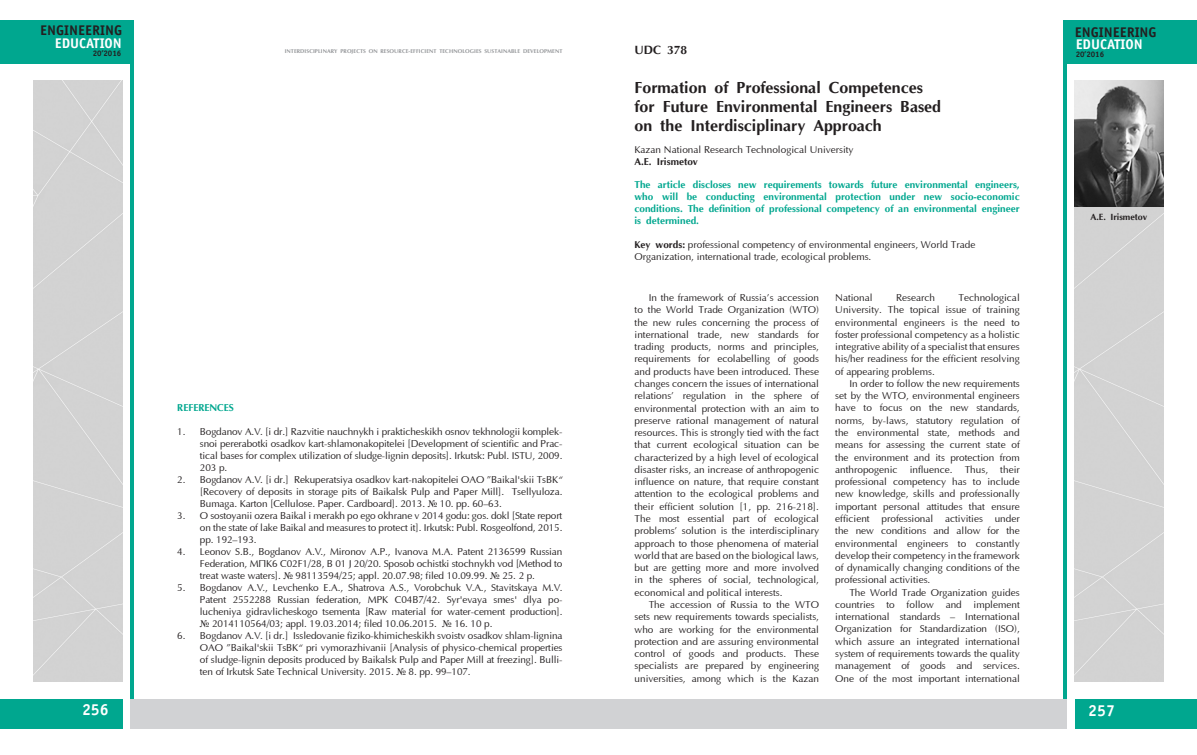
<style>
.page{position:relative;width:1197px;height:755px;background:#fff}
.page>*{position:absolute;margin:0;border:0;box-sizing:border-box;transform-origin:0 0}
.t1{font:700 16px/19.2px "AG Optima";color:#231f20}
.t2{font:700 16px "Officina Sans C";color:#fff}
.t3{font:700 14px "Officina Sans C";color:#231f20}
.t4{font:700 14px "Officina Sans C";color:#fff}
.t5{font:700 12px "AG Optima";color:#231f20}
.t6{font:10px/12.3px "Optima";color:#231f20;text-align:justify}
.t7{font:700 10px/12px "AG Optima";color:#00a78f;text-align:justify}
.t8{font:700 10px "AG Optima";color:#231f20}
.t9{font:700 9px "AG Optima";color:#231f20}
.t10{font:700 8px "Officina Sans C";color:#231f20}
.t11{font:700 5.5px "AG Optima";letter-spacing:.01em;color:#939598}
.s1{font-family:"AG Optima";font-style:italic}
.s2{font-family:"Times New Roman"}
.s3{font-family:"AG Optima";font-weight:700}
</style>
<div class="page">
<div style="left:1063px;top:20px;width:133px;height:43px;background:#00a78f"></div>
<div style="left:1074px;top:698px;width:122px;height:30px;background:#00a78f"></div>
<hr style="left:1063px;top:45px;width:3px;height:653px;background:#00a78f">
<div style="left:1074px;top:80px;width:89px;height:601px;background:#d3d3d3"></div>
<div style="left:0;top:698px;width:122px;height:30px;background:#00a78f"></div>
<div style="left:0;top:20px;width:133px;height:43px;background:#00a78f"></div>
<hr style="left:130px;top:45px;width:3px;height:653px;background:#00a78f">
<div style="left:33px;top:80px;width:89px;height:601px;background:#d3d3d3"></div>
<div style="left:130px;top:698px;width:468px;height:30px;background:#d1d2d4"></div>
<div style="left:598px;top:698px;width:468px;height:30px;background:#d1d2d4"></div>
<img style="left:1074px;top:81px;width:89px;height:125px">
<h2 class="t3" style="left:40px;top:23px;width:83px">ENGINEERING</h2>
<h2 class="t4" style="left:55px;top:35px;width:69px">EDUCATION</h2>
<p class="t10" style="left:93px;top:49px;width:30px">20’2016</p>
<p class="t11" style="left:285px;top:48px;width:279px">INTERDISCIPLINARY PROJECTS ON RESOURCE-EFFICIENT TECHNOLOGIES SUSTAINABLE DEVELOPMENT</p>
<h1 class="t2" style="left:82px;top:700px;width:28px">256</h1>
<p class="t7" style="left:177px;top:401px;width:58px">REFERENCES</p>
<p class="t6" style="left:200px;top:425px;width:364px;line-height:12px;text-indent:-23px">1. Bogdanov A.V. [i dr.] Razvitie nauchnykh i prakticheskikh osnov tekhnologii komplek&shy;snoi pererabotki osadkov kart-shlamonakopitelei [Development of scientific and Prac&shy;tical bases for complex utilization of sludge-lignin deposits]. Irkutsk: Publ. ISTU, 2009.<br>203 p.</p>
<p class="t6" style="left:200px;top:473px;width:364px;line-height:12px;text-indent:-23px">2. Bogdanov A.V. [i dr.] Rekuperatsiya osadkov kart-nakopitelei OAO ”Baikal'skii TsBK<span class="s1">“ </span>[Recovery of deposits in storage pits of Baikalsk Pulp and Paper Mill]. Tsellyuloza.<br>Bumaga. Karton [Cellulose. Paper. Cardboard]. 2013. <span class="s2">№</span> 10. pp. 60–63.</p>
<p class="t6" style="left:200px;top:509px;width:364px;line-height:12px;text-indent:-23px">3. O sostoyanii ozera Baikal i merakh po ego okhrane v 2014 godu: gos. dokl [State report on the state of lake Baikal and measures to protect it]. Irkutsk: Publ. Rosgeolfond, 2015. pp. 192–193.</p>
<p class="t6" style="left:200px;top:545px;width:364px;line-height:12px;text-indent:-23px">4. Leonov S.B., Bogdanov A.V., Mironov A.P., Ivanova M.A. Patent 2136599 Russian Federation, МПК6 C02F1/28, B 01 J 20/20. Sposob ochistki stochnykh vod [Method to treat waste waters]. <span class="s2">№</span> 98113594/25; appl. 20.07.98; filed 10.09.99. <span class="s2">№</span> 25. 2 p.</p>
<p class="t6" style="left:200px;top:581px;width:364px;line-height:12px;text-indent:-23px">5. Bogdanov A.V., Levchenko E.A., Shatrova A.S., Vorobchuk V.A., Stavitskaya M.V.<br>Patent 2552288 Russian federation, MPK C04B7/42. Syr'evaya smes' dlya po&shy;lucheniya gidravlicheskogo tsementa [Raw material for water-cement production]. <span class="s2">№</span> 2014110564/03; appl. 19.03.2014; filed 10.06.2015. <span class="s2">№</span> 16. 10 p.</p>
<p class="t6" style="left:200px;top:629px;width:364px;line-height:12px;text-indent:-23px">6. Bogdanov A.V. [i dr.] Issledovanie fiziko-khimicheskikh svoistv osadkov shlam-lignina OAO ”Baikal'skii TsBK<span class="s1">“</span> pri vymorazhivanii [Analysis of physico-chemical properties of sludge-lignin deposits produced by Baikalsk Pulp and Paper Mill at freezing]. Bulli&shy;ten of Irkutsk Sate Technical University. 2015. <span class="s2">№</span> 8. pp. 99–107.</p>
<p class="t5" style="left:634px;top:43px;width:54px">UDC 378</p>
<h1 class="t1" style="left:634px;top:78px;width:308px">Formation of Professional Competences for Future Environmental Engineers Based on the Interdisciplinary Approach</h1>
<p class="t6" style="left:634px;top:144px;width:220px">Kazan National Research Technological University</p>
<p class="t8" style="left:634px;top:156px;width:65px">A.E. Irismetov</p>
<p class="t7" style="left:634px;top:178px;width:386px">The article discloses new requirements towards future environmental engineers, who will be conducting environmental protection under new socio-economic conditions. The definition of professional competency of an environmental engineer is determined.</p>
<p class="t6" style="left:634px;top:239px;width:342px;line-height:12px"><span class="s3">Key words:</span> professional competency of environmental engineers, World Trade<br>Organization, international trade, ecological problems.</p>
<p class="t6" style="left:634px;top:292px;width:186px;text-indent:14px">In the framework of Russia’s accession to the World Trade Organization (WTO) the new rules concerning the process of international trade, new standards for trading products, norms and principles, requirements for ecolabelling of goods and products have been introduced. These changes concern the issues of international relations’ regulation in the sphere of environmental protection with an aim to preserve rational management of natural resources. This is strongly tied with the fact that current ecological situation can be characterized by a high level of ecological disaster risks, an increase of anthropogenic influence on nature, that require constant attention to the ecological problems and their efficient solution [1, pp. 216-218].<br>The most essential part of ecological problems’ solution is the interdisciplinary approach to those phenomena of material world that are based on the biological laws, but are getting more and more involved in the spheres of social, technological, economical and political interests.</p>
<p class="t6" style="left:634px;top:598px;width:186px;text-indent:14px">The accession of Russia to the WTO sets new requirements towards specialists, who are working for the environmental protection and are assuring environmental control of goods and products. These specialists are prepared by engineering universities, among which is the Kazan</p>
<p class="t6" style="left:835px;top:292px;width:186px;text-indent:123px">Technological University. The topical issue of training environmental engineers is the need to foster professional competency as a holistic integrative ability of a specialist that ensures his/her readiness for the efficient resolving of appearing problems.</p>
<p class="t6" style="left:835px;top:377px;width:186px;text-indent:14px">In order to follow the new requirements set by the WTO, environmental engineers have to focus on the new standards, norms, by-laws, statutory regulation of the environmental state, methods and means for assessing the current state of the environment and its protection from anthropogenic influence. Thus, their professional competency has to include new knowledge, skills and professionally important personal attitudes that ensure efficient professional activities under the new conditions and allow for the environmental engineers to constantly develop their competency in the framework of dynamically changing conditions of the professional activities.</p>
<p class="t6" style="left:835px;top:586px;width:186px;text-indent:14px">The World Trade Organization guides countries to follow and implement international standards – International Organization for Standardization (ISO), which assure an integrated international system of requirements towards the quality management of goods and services.<br>One of the most important international</p>
<p class="t6" style="left:835px;top:292px;width:39px">National</p>
<p class="t6" style="left:896px;top:292px;width:40px">Research</p>
<h2 class="t3" style="left:1074px;top:24px;width:83px">ENGINEERING</h2>
<h2 class="t4" style="left:1075px;top:36px;width:69px">EDUCATION</h2>
<p class="t10" style="left:1075px;top:49px;width:30px">20’2016</p>
<p class="t9" style="left:1090px;top:212px;width:59px">A.E. Irismetov</p>
<h1 class="t2" style="left:1088px;top:700px;width:28px">257</h1>
</div>
